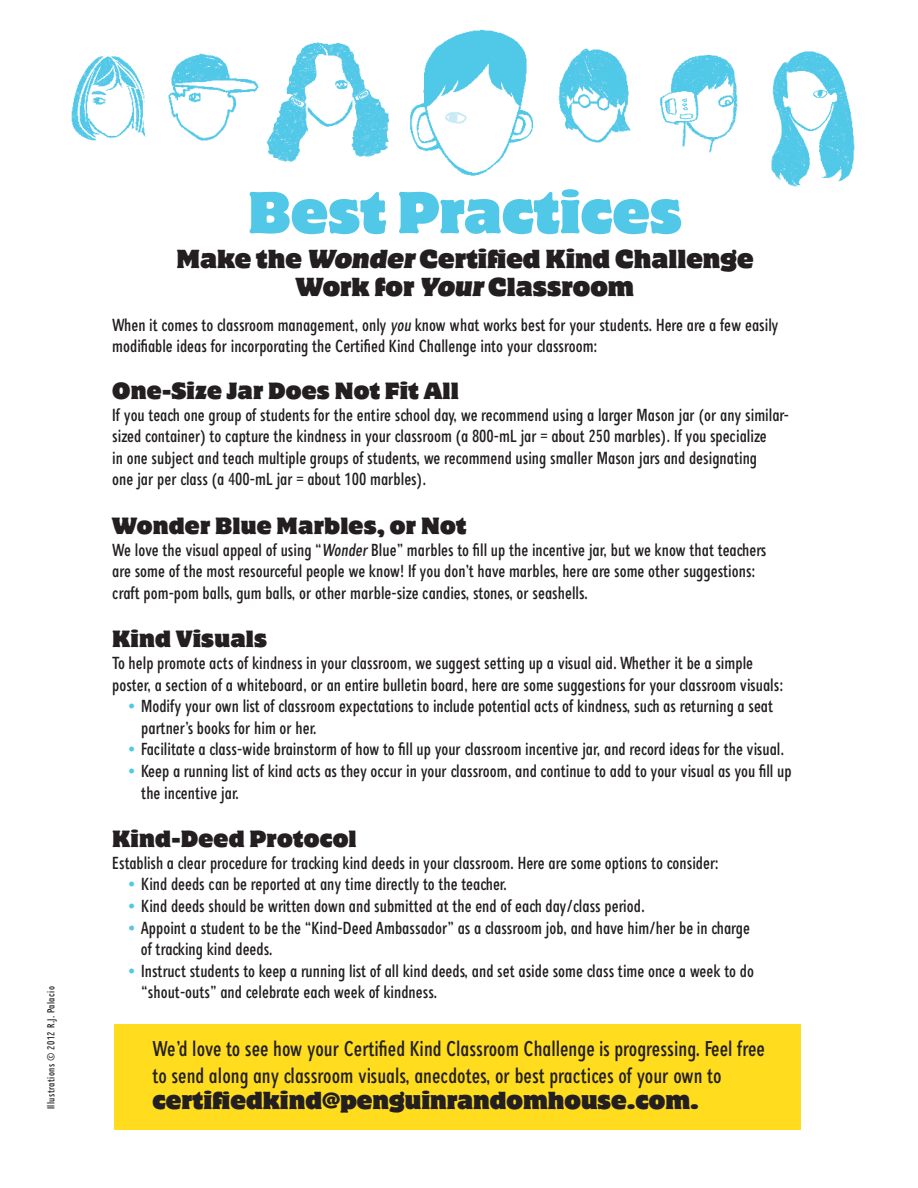
<style>
.page{position:relative;width:918px;height:1188px;background:#fff}
.page>*{position:absolute;margin:0;border:0;box-sizing:border-box;transform-origin:0 0}
.t1{font:52.5px "Motter Cor ITC";color:#51c8e8}
.t2{font:23.25px/27.9px "Motter Cor ITC";color:#231f20;text-align:center}
.t3{font:500 condensed 22.05px/26.4px "Ulissa";color:#231f20}
.t4{font:22.05px "Motter Cor ITC";color:#231f20}
.t5{font:21px "Motter Cor ITC";letter-spacing:.01em;color:#231f20}
.t6{font:500 condensed 18px/21.6px "Ulissa";color:#231f20}
.t7{font:500 condensed 10.5px "Ulissa";letter-spacing:.04em;color:#231f20}
.s1{font-family:"Motter Cor ITC";font-weight:400;font-size:15px;color:#51c8e8}
</style>
<div class="page">
<div style="left:114px;top:1024px;width:687px;height:106px;background:#ffdd1e"></div>
<img style="left:409px;top:29px;width:124px;height:147px">
<img style="left:71px;top:56px;width:75px;height:84px">
<img style="left:771px;top:51px;width:84px;height:136px">
<img style="left:266px;top:42px;width:124px;height:120px">
<img style="left:168px;top:53px;width:91px;height:88px">
<img style="left:558px;top:48px;width:73px;height:95px">
<img style="left:659px;top:54px;width:79px;height:99px">
<p class="t7" style="left:45px;top:1109px;width:124px;rotate:-90deg">Illustrations © 2012 R.J. Palacio</p>
<h1 class="t1" style="left:248px;top:179px;width:436px">Best Practices</h1>
<p class="t2" style="left:176px;top:244px;width:579px">Make the Wonder Certified Kind Challenge<br>Work for Your Classroom</p>
<p class="t6" style="left:112px;top:314px;width:668px">When it comes to classroom management, only you know what works best for your students. Here are a few easily modifiable ideas for incorporating the Certified Kind Challenge into your classroom:</p>
<p class="t5" style="left:112px;top:377px;width:348px">One-Size Jar Does Not Fit All</p>
<p class="t6" style="left:112px;top:404px;width:678px">If you teach one group of students for the entire school day, we recommend using a larger Mason jar (or any similar&shy;sized container) to capture the kindness in your classroom (a 800-mL jar = about 250 marbles). If you specialize<br>in one subject and teach multiple groups of students, we recommend using smaller Mason jars and designating<br>one jar per class (a 400-mL jar = about 100 marbles).</p>
<p class="t5" style="left:112px;top:512px;width:356px">Wonder Blue Marbles, or Not</p>
<p class="t6" style="left:112px;top:539px;width:656px">We love the visual appeal of using “WonderBlue” marbles to fill up the incentive jar, but we know that teachers are some of the most resourceful people we know! If you don’t have marbles, here are some other suggestions: craft pom-pom balls, gum balls, or other marble-size candies, stones, or seashells.</p>
<p class="t5" style="left:112px;top:626px;width:156px">Kind Visuals</p>
<p class="t6" style="left:112px;top:652px;width:673px">To help promote acts of kindness in your classroom, we suggest setting up a visual aid. Whether it be a simple poster, a section of a whiteboard, or an entire bulletin board, here are some suggestions for your classroom visuals:</p>
<p class="t6" style="left:141px;top:695px;width:634px;text-indent:-15px"><span class="s1">•</span> Modify your own list of classroom expectations to include potential acts of kindness, such as returning a seat partner’s books for him or her.</p>
<p class="t6" style="left:126px;top:739px;width:660px"><span class="s1">•</span> Facilitate a class-wide brainstorm of how to fill up your classroom incentive jar, and record ideas for the visual.</p>
<p class="t6" style="left:141px;top:760px;width:652px;text-indent:-15px"><span class="s1">•</span> Keep a running list of kind acts as they occur in your classroom, and continue to add to your visual as you fill up the incentive jar.</p>
<p class="t5" style="left:112px;top:825px;width:246px">Kind-Deed Protocol</p>
<p class="t6" style="left:112px;top:852px;width:608px">Establish a clear procedure for tracking kind deeds in your classroom. Here are some options to consider:</p>
<p class="t6" style="left:126px;top:874px;width:383px"><span class="s1">•</span> Kind deeds can be reported at any time directly to the teacher.</p>
<p class="t6" style="left:126px;top:895px;width:521px"><span class="s1">•</span> Kind deeds should be written down and submitted at the end of each day/class period.</p>
<p class="t6" style="left:141px;top:917px;width:611px;text-indent:-15px"><span class="s1">•</span> Appoint a student to be the “Kind-Deed Ambassador” as a classroom job, and have him/her be in charge of tracking kind deeds.</p>
<p class="t6" style="left:141px;top:960px;width:614px;text-indent:-15px"><span class="s1">•</span> Instruct students to keep a running list of all kind deeds, and set aside some class time once a week to do “shout-outs” and celebrate each week of kindness.</p>
<p class="t3" style="left:153px;top:1036px;width:614px">We’d love to see how your Certified Kind Classroom Challenge is progressing. Feel free to send along any classroom visuals, anecdotes, or best practices of your own to</p>
<p class="t4" style="left:153px;top:1086px;width:548px">certifiedkind@penguinrandomhouse.com.</p>
</div>
